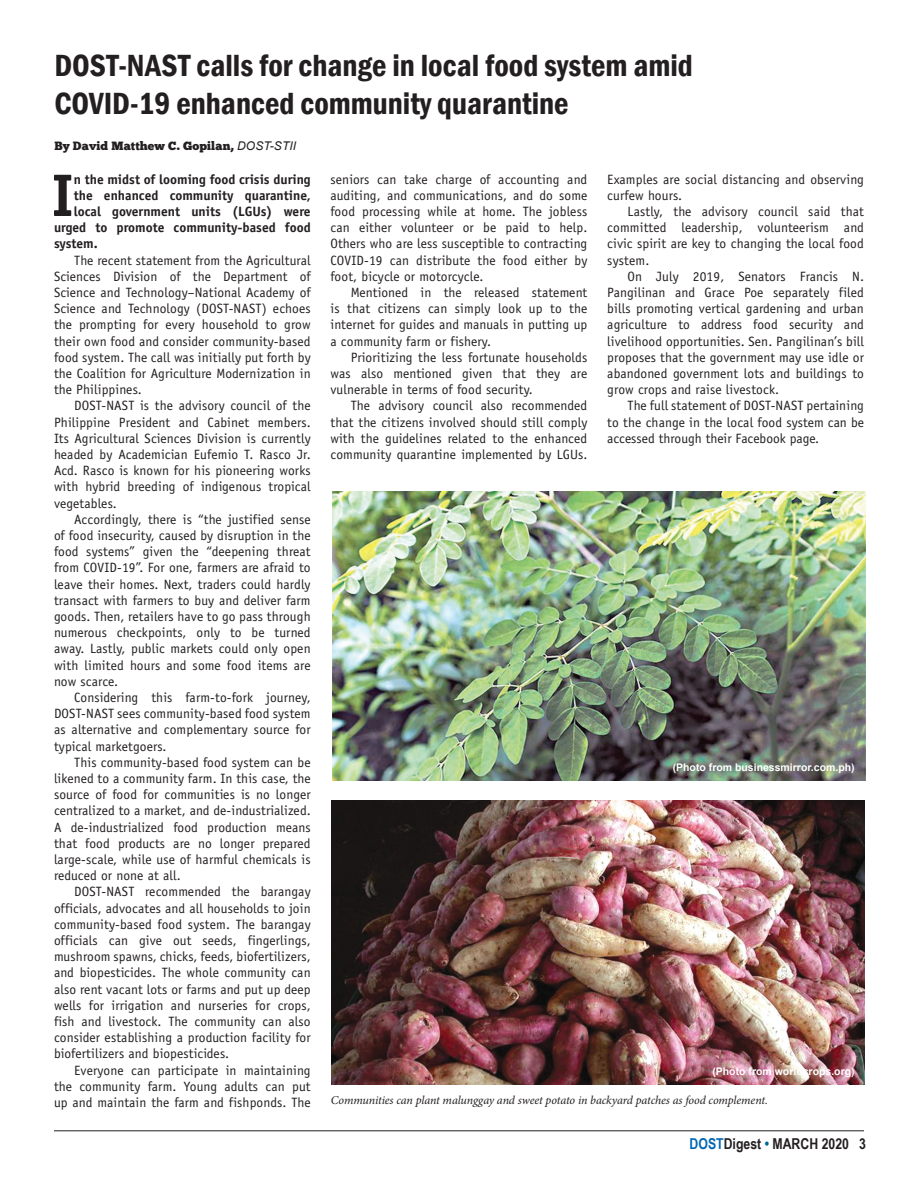
<style>
.page{position:relative;width:918px;height:1188px;background:#fff}
.page>*{position:absolute;margin:0;border:0;box-sizing:border-box;transform-origin:0 0}
.Digest_1st_paragraph{font:700 60.15px "Officina Sans";color:#231f20}
.Digest_Title_story{font:600 condensed 31.5px/37.5px "Franklin Gothic";color:#231f20}
.t1{font:700 15px "Arial Narrow";color:#231f20}
.Digest_BODYTEXT{font:13.5px/16.2px "Officina Sans";letter-spacing:.01em;color:#231f20;text-align:justify}
.Digest_1st_paragraph-2{font:700 13.5px "Officina Sans";color:#231f20}
.new_CAPTION{font:italic 12px "Minion Pro";letter-spacing:-.01em;color:#231f20}
.Digest_Title_story-2{font:12px "Chunk Five";letter-spacing:.01em;color:#231f20}
.Source_attribute{font:700 10.5px "Arial";color:#fff}
.s1{font-family:"Arial";font-style:italic}
.s2{color:#0167b4}
.s3{color:#006594}
</style>
<div class="page">
<hr style="left:54px;top:1131px;width:810px;height:1px;background:#231f20">
<img style="left:332px;top:491px;width:533px;height:290px">
<img style="left:332px;top:800px;width:533px;height:285px">
<p class="Digest_Title_story" style="left:54px;top:46px;width:640px">DOST-NAST calls for change in local food system amid<br>COVID-19 enhanced community quarantine</p>
<p class="Digest_Title_story-2" style="left:54px;top:138px;width:243px">By David Matthew C. Gopilan, <span class="s1">DOST-STII</span></p>
<p class="Digest_1st_paragraph" style="left:52px;top:158px;width:24px">I</p>
<p class="Digest_1st_paragraph-2" style="left:74px;top:171px;width:238px">n the midst of looming food crisis during</p>
<p class="Digest_1st_paragraph-2" style="left:74px;top:187px;width:238px">the enhanced community quarantine,</p>
<p class="Digest_1st_paragraph-2" style="left:74px;top:203px;width:238px">local government units (LGUs) were</p>
<p class="Digest_1st_paragraph-2" style="left:54px;top:219px;width:258px">urged to promote community-based food</p>
<p class="Digest_1st_paragraph-2" style="left:54px;top:235px;width:45px">system.</p>
<p class="Digest_BODYTEXT" style="left:54px;top:252px;width:258px;text-indent:20px">The recent statement from the Agricultural Sciences Division of the Department of Science and Technology–National Academy of Science and Technology (DOST-NAST) echoes the prompting for every household to grow their own food and consider community-based food system. The call was initially put forth by the Coalition for Agriculture Modernization in the Philippines.</p>
<p class="Digest_BODYTEXT" style="left:54px;top:398px;width:258px;text-indent:20px">DOST-NAST is the advisory council of the Philippine President and Cabinet members.<br>Its Agricultural Sciences Division is currently headed by Academician Eufemio T. Rasco Jr.<br>Acd. Rasco is known for his pioneering works with hybrid breeding of indigenous tropical vegetables.</p>
<p class="Digest_BODYTEXT" style="left:54px;top:511px;width:258px;text-indent:20px">Accordingly, there is “the justified sense of food insecurity, caused by disruption in the food systems” given the “deepening threat from COVID-19”. For one, farmers are afraid to leave their homes. Next, traders could hardly transact with farmers to buy and deliver farm goods. Then, retailers have to go pass through numerous checkpoints, only to be turned away. Lastly, public markets could only open with limited hours and some food items are now scarce.</p>
<p class="Digest_BODYTEXT" style="left:54px;top:689px;width:258px;text-indent:20px">Considering this farm-to-fork journey, DOST-NAST sees community-based food system as alternative and complementary source for typical marketgoers.</p>
<p class="Digest_BODYTEXT" style="left:54px;top:754px;width:258px;text-indent:20px">This community-based food system can be likened to a community farm. In this case, the source of food for communities is no longer centralized to a market, and de-industrialized.<br>A de-industrialized food production means that food products are no longer prepared large-scale, while use of harmful chemicals is reduced or none at all.</p>
<p class="Digest_BODYTEXT" style="left:54px;top:884px;width:258px;text-indent:20px">DOST-NAST recommended the barangay officials, advocates and all households to join community-based food system. The barangay officials can give out seeds, fingerlings, mushroom spawns, chicks, feeds, biofertilizers, and biopesticides. The whole community can also rent vacant lots or farms and put up deep wells for irrigation and nurseries for crops, fish and livestock. The community can also consider establishing a production facility for biofertilizers and biopesticides.</p>
<p class="Digest_BODYTEXT" style="left:54px;top:1062px;width:258px;text-indent:20px">Everyone can participate in maintaining the community farm. Young adults can put up and maintain the farm and fishponds. The</p>
<p class="Digest_BODYTEXT" style="left:330px;top:171px;width:258px">seniors can take charge of accounting and auditing, and communications, and do some food processing while at home. The jobless can either volunteer or be paid to help.<br>Others who are less susceptible to contracting COVID-19 can distribute the food either by foot, bicycle or motorcycle.</p>
<p class="Digest_BODYTEXT" style="left:330px;top:284px;width:258px;text-indent:20px">Mentioned in the released statement is that citizens can simply look up to the internet for guides and manuals in putting up a community farm or fishery.</p>
<p class="Digest_BODYTEXT" style="left:330px;top:349px;width:258px;text-indent:20px">Prioritizing the less fortunate households was also mentioned given that they are vulnerable in terms of food security.</p>
<p class="Digest_BODYTEXT" style="left:330px;top:398px;width:258px;text-indent:20px">The advisory council also recommended that the citizens involved should still comply with the guidelines related to the enhanced community quarantine implemented by LGUs.</p>
<p class="Digest_BODYTEXT" style="left:607px;top:171px;width:258px">Examples are social distancing and observing curfew hours.</p>
<p class="Digest_BODYTEXT" style="left:607px;top:203px;width:258px;text-indent:20px">Lastly, the advisory council said that committed leadership, volunteerism and civic spirit are key to changing the local food system.</p>
<p class="Digest_BODYTEXT" style="left:607px;top:268px;width:258px;text-indent:20px">On July 2019, Senators Francis N.<br>Pangilinan and Grace Poe separately filed bills promoting vertical gardening and urban agriculture to address food security and livelihood opportunities. Sen. Pangilinan’s bill proposes that the government may use idle or abandoned government lots and buildings to grow crops and raise livestock.</p>
<p class="Digest_BODYTEXT" style="left:607px;top:398px;width:258px;text-indent:20px">The full statement of DOST-NAST pertaining to the change in the local food system can be accessed through their Facebook page.</p>
<p class="Source_attribute" style="left:673px;top:760px;width:184px">(Photo from businessmirror.com.ph)</p>
<p class="Source_attribute" style="left:712px;top:1064px;width:144px">(Photo from worldcrops.org)</p>
<p class="new_CAPTION" style="left:331px;top:1092px;width:439px">Communities can plant malunggay and sweet potato in backyard patches as food complement.</p>
<p class="t1" style="left:690px;top:1133px;width:178px"><span class="s2">DOST</span>Digest <span class="s3">•</span> MARCH 2020 3</p>
</div>
